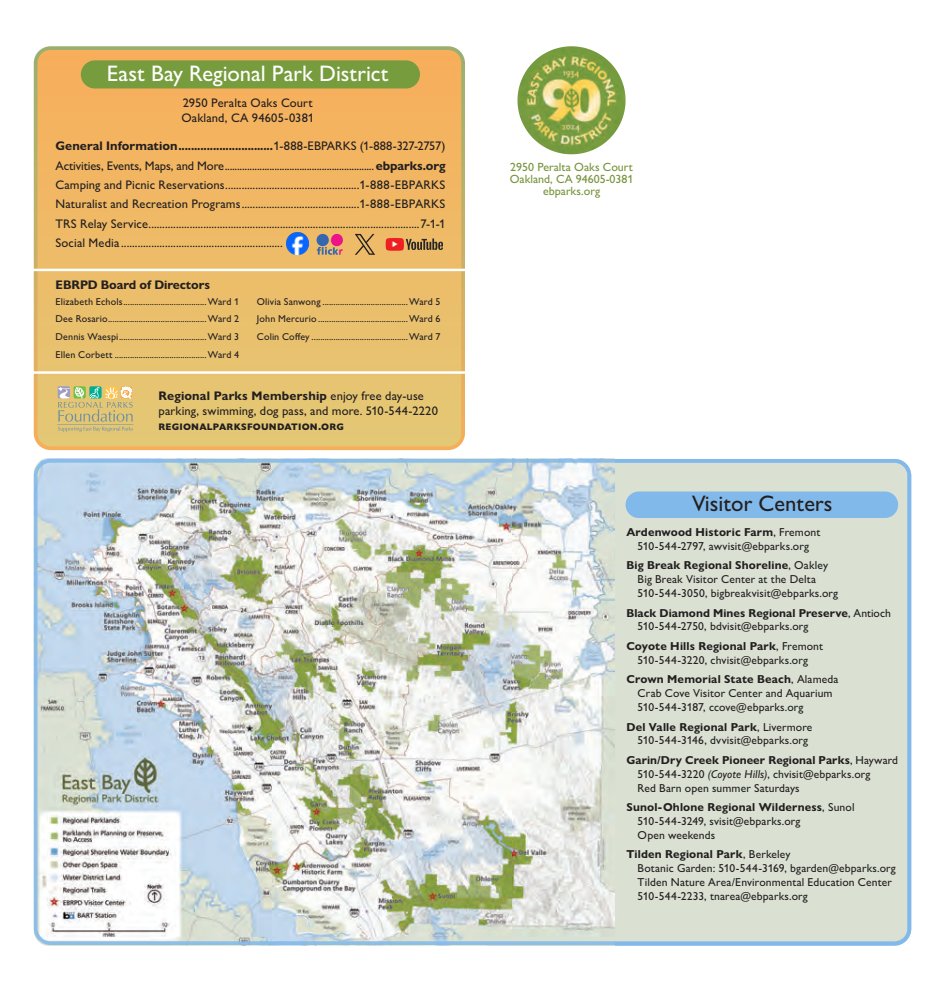
<style>
.page{position:relative;width:945px;height:990px;background:#fff}
.page>*{position:absolute;margin:0;border:0;box-sizing:border-box;transform-origin:0 0}
.t1{font:500 22.5px "Gill Sans Nova";color:#fff}
.RIN_Basic_Paragraph{font:500 22.5px "Gill Sans Nova";color:#231f20}
.RIN_Basic_Paragraph-2{font:500 12.5px/15px "Gill Sans Nova";letter-spacing:.005em;color:#231f20}
.RIN_Basic_Paragraph-3{font:700 12.5px "Gill Sans Nova";color:#231f20}
.t2{font:500 12px/12px "Gill Sans Nova";color:#77943b}
.RIN_Basic_Paragraph-4{font:500 11.5px/13.9px "Gill Sans Nova";letter-spacing:.01em;color:#231f20}
.RIN_Basic_Paragraph-5{font:700 11.5px "Gill Sans Nova";letter-spacing:.01em;color:#231f20}
.RIN_Basic_Paragraph-6{font:500 10px "Gill Sans Nova";letter-spacing:.015em;color:#231f20}
.s1{font-weight:500}
.s2{font-weight:700}
.s3{font-style:italic}
</style>
<div class="page">
<div style="left:474px;top:461px;width:435px;height:483px;background:#dae1d3;border-radius:15px"></div>
<img style="left:34px;top:458px;width:581px;height:488px">
<div style="left:36px;top:48px;width:427px;height:400px;background:linear-gradient(to right,#eebb68,#ecbb69);border-radius:15px"></div>
<div style="left:34px;top:46px;width:431px;height:404px;border:4px solid #fff;border-radius:15px"></div>
<hr style="left:23px;top:269px;width:442px;height:2px;background:#fff">
<hr style="left:23px;top:371px;width:442px;height:3px;background:#fff">
<svg style="left:57px;top:386px;width:77px;height:46px;background:#ccc083"></svg>
<div style="left:34px;top:459px;width:877px;height:486px;border:4px solid #81b9ea;border-radius:15px"></div>
<svg style="left:517px;top:46px;width:109px;height:108px;background:#9aad54"></svg>
<img style="left:539px;top:46px;width:30px;height:11px">
<div style="left:626px;top:492px;width:272px;height:26px;background:#81b9ea;border-radius:13px"></div>
<div style="left:81px;top:60px;width:339px;height:29px;background:#779c3e;border-radius:14px"></div>
<img style="left:355px;top:234px;width:20px;height:21px">
<img style="left:386px;top:238px;width:17px;height:13px">
<img style="left:317px;top:234px;width:19px;height:12px">
<img style="left:286px;top:233px;width:22px;height:22px">
<p class="t1" style="left:107px;top:59px;width:283px">East Bay Regional Park District</p>
<p class="RIN_Basic_Paragraph-2" style="left:181px;top:95px;width:134px">2950 Peralta Oaks Court<br>Oakland, CA 94605-0381</p>
<p class="RIN_Basic_Paragraph-3" style="left:56px;top:138px;width:392px">General Information..............................<span class="s1">1-888-EBPARKS (1-888-327-2757)</span></p>
<p class="RIN_Basic_Paragraph-2" style="left:56px;top:158px;width:392px">Activities, Events, Maps, and More............................................................<span class="s2">ebparks.org</span></p>
<p class="RIN_Basic_Paragraph-2" style="left:56px;top:177px;width:391px">Camping and Picnic Reservations.................................................1-888-EBPARKS</p>
<p class="RIN_Basic_Paragraph-2" style="left:56px;top:197px;width:392px">Naturalist and Recreation Programs...........................................1-888-EBPARKS</p>
<p class="RIN_Basic_Paragraph-2" style="left:56px;top:216px;width:391px">TRS Relay Service...................................................................................................7-1-1</p>
<p class="RIN_Basic_Paragraph-2" style="left:56px;top:235px;width:229px">Social Media ...........................................................</p>
<p class="RIN_Basic_Paragraph-3" style="left:56px;top:277px;width:156px">EBRPD Board of Directors</p>
<p class="RIN_Basic_Paragraph-6" style="left:56px;top:295px;width:185px">Elizabeth Echols......................................Ward 1</p>
<p class="RIN_Basic_Paragraph-6" style="left:56px;top:313px;width:185px">Dee Rosario.............................................Ward 2</p>
<p class="RIN_Basic_Paragraph-6" style="left:56px;top:331px;width:185px">Dennis Waespi........................................Ward 3</p>
<p class="RIN_Basic_Paragraph-6" style="left:56px;top:348px;width:185px">Ellen Corbett ..........................................Ward 4</p>
<p class="RIN_Basic_Paragraph-6" style="left:257px;top:295px;width:185px">Olivia Sanwong .......................................Ward 5</p>
<p class="RIN_Basic_Paragraph-6" style="left:257px;top:313px;width:185px">John Mercurio .........................................Ward 6</p>
<p class="RIN_Basic_Paragraph-6" style="left:257px;top:331px;width:185px">Colin Coffey ............................................Ward 7</p>
<p class="RIN_Basic_Paragraph-2" style="left:159px;top:388px;width:281px"><span class="s2">Regional Parks Membership</span> enjoy free day-use parking, swimming, dog pass, and more. 510-544-2220 <span class="s2">regionalparksfoundation.org</span></p>
<p class="t2" style="left:510px;top:161px;width:125px">2950 Peralta Oaks Court<br>Oakland, CA 94605-0381</p>
<p class="t2" style="left:543px;top:185px;width:59px">ebparks.org</p>
<p class="RIN_Basic_Paragraph" style="left:692px;top:489px;width:142px">Visitor Centers</p>
<p class="RIN_Basic_Paragraph-5" style="left:626px;top:525px;width:196px">Ardenwood Historic Farm<span class="s1">, Fremont</span></p>
<p class="RIN_Basic_Paragraph-4" style="left:638px;top:539px;width:173px">510-544-2797, awvisit@ebparks.org</p>
<p class="RIN_Basic_Paragraph-4" style="left:638px;top:558px;width:202px;text-indent:-11px"><span class="s2">Big Break Regional Shoreline</span>, Oakley<br>Big Break Visitor Center at the Delta<br>510-544-3050, bigbreakvisit@ebparks.org</p>
<p class="RIN_Basic_Paragraph-5" style="left:626px;top:605px;width:266px">Black Diamond Mines Regional Preserve<span class="s1">, Antioch</span></p>
<p class="RIN_Basic_Paragraph-4" style="left:638px;top:619px;width:172px">510-544-2750, bdvisit@ebparks.org</p>
<p class="RIN_Basic_Paragraph-5" style="left:626px;top:639px;width:198px">Coyote Hills Regional Park<span class="s1">, Fremont</span></p>
<p class="RIN_Basic_Paragraph-4" style="left:638px;top:653px;width:172px">510-544-3220, chvisit@ebparks.org</p>
<p class="RIN_Basic_Paragraph-4" style="left:638px;top:672px;width:202px;text-indent:-11px"><span class="s2">Crown Memorial State Beach</span>, Alameda<br>Crab Cove Visitor Center and Aquarium<br>510-544-3187, ccove@ebparks.org</p>
<p class="RIN_Basic_Paragraph-5" style="left:626px;top:719px;width:188px">Del Valle Regional Park<span class="s1">, Livermore</span></p>
<p class="RIN_Basic_Paragraph-4" style="left:638px;top:733px;width:172px">510-544-3146, dvvisit@ebparks.org</p>
<p class="RIN_Basic_Paragraph-4" style="left:638px;top:753px;width:262px;text-indent:-11px"><span class="s2">Garin/Dry Creek Pioneer Regional Parks</span>, Hayward<br>510-544-3220 <span class="s3">(Coyote Hills)</span>, chvisit@ebparks.org<br>Red Barn open summer Saturdays</p>
<p class="RIN_Basic_Paragraph-4" style="left:638px;top:800px;width:218px;text-indent:-11px"><span class="s2">Sunol-Ohlone Regional Wilderness</span>, Sunol<br>510-544-3249, svisit@ebparks.org<br>Open weekends</p>
<p class="RIN_Basic_Paragraph-5" style="left:626px;top:847px;width:166px">Tilden Regional Park<span class="s1">, Berkeley</span></p>
<p class="RIN_Basic_Paragraph-4" style="left:638px;top:861px;width:260px">Botanic Garden: 510-544-3169, bgarden@ebparks.org<br>Tilden Nature Area/Environmental Education Center<br>510-544-2233, tnarea@ebparks.org</p>
</div>
